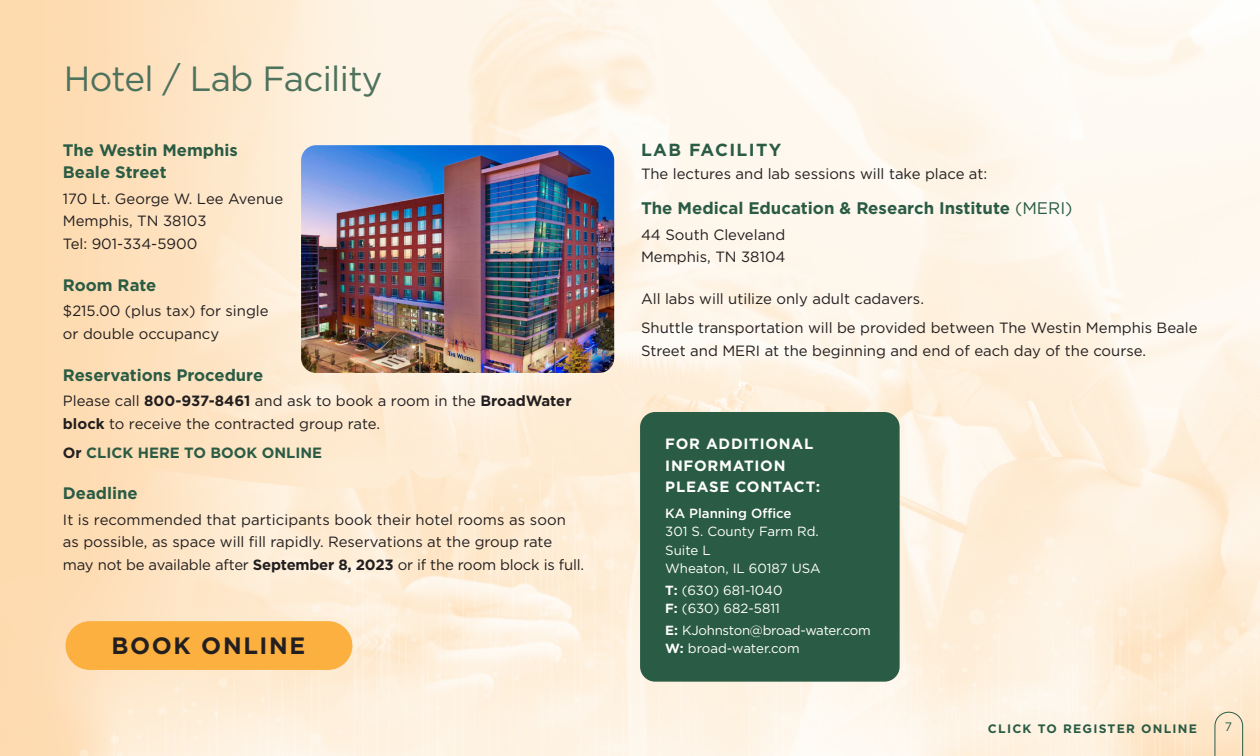
<style>
.page{position:relative;width:1260px;height:756px;background:#fff}
.page>*{position:absolute;margin:0;border:0;box-sizing:border-box;transform-origin:0 0}
.Page_header{font:35px "Gotham";letter-spacing:-.02em;color:#4d725d}
.Page_header-2{font:700 23.62px "Gotham";letter-spacing:.07em;color:#231f20}
.Subhead-small_blue_c{font:700 17.5px "Gotham";letter-spacing:.08em;color:#2a5b44}
.Body_New{font:700 16.8px "Gotham";color:#2a5b44}
.Body_New-2{font:700 16.62px/22.8px "Gotham";color:#2a5b44}
.Body_New-3{font:14.88px/22.8px "Gotham";color:#231f20}
.Subhead-small_blue_c-2{font:700 14.88px/21.5px "Gotham";letter-spacing:.05em;color:#fff}
.Body_New-4{font:700 14.88px "Gotham";color:#2a5b44}
.Body_New-5{font:13.3px/18.2px "Gotham";letter-spacing:-.005em;color:#fff}
.t1{font:700 12.25px "Gotham";letter-spacing:.1em;color:#2a5b44}
.t2{font:12.25px "Gotham";color:#2a5b44}
.s1{font-weight:700}
.s2{color:#231f20}
.s3{font-weight:400}
.s4{font-weight:500}
</style>
<div class="page">
<img style="left:0;top:0;width:1260px;height:756px">
<img style="left:301px;top:145px;width:313px;height:228px">
<div style="left:640px;top:412px;width:260px;height:270px;background:#2a5b44;border-radius:15px"></div>
<svg style="left:1214px;top:712px;width:29px;height:44px"></svg>
<div style="left:66px;top:621px;width:286px;height:49px;background:#fbb03f;border-radius:24px"></div>
<p class="Page_header" style="left:64px;top:56px;width:320px">Hotel / Lab Facility</p>
<p class="Body_New-2" style="left:63px;top:138px;width:176px">The Westin Memphis<br>Beale Street</p>
<p class="Body_New-3" style="left:63px;top:187px;width:222px">170 Lt. George W. Lee Avenue<br>Memphis, TN 38103<br>Tel: 901-334-5900</p>
<p class="Body_New-2" style="left:63px;top:273px;width:95px">Room Rate</p>
<p class="Body_New-3" style="left:63px;top:299px;width:207px">$215.00 (plus tax) for single or double occupancy</p>
<p class="Body_New-2" style="left:63px;top:363px;width:202px">Reservations Procedure</p>
<p class="Body_New-3" style="left:63px;top:389px;width:510px">Please call <span class="s1">800-937-8461</span> and ask to book a room in the <span class="s1">BroadWater block</span> to receive the contracted group rate.</p>
<p class="Body_New-4" style="left:63px;top:442px;width:261px"><span class="s2">Or</span> CLICK HERE TO BOOK ONLINE</p>
<p class="Body_New-2" style="left:63px;top:482px;width:76px">Deadline</p>
<p class="Body_New-3" style="left:63px;top:508px;width:523px">It is recommended that participants book their hotel rooms as soon as possible, as space will fill rapidly. Reservations at the group rate may not be available after <span class="s1">September 8, 2023</span> or if the room block is full.</p>
<p class="Page_header-2" style="left:111px;top:630px;width:195px">BOOK ONLINE</p>
<p class="Subhead-small_blue_c" style="left:641px;top:139px;width:142px">LAB FACILITY</p>
<p class="Body_New-3" style="left:641px;top:162px;width:348px">The lectures and lab sessions will take place at:</p>
<p class="Body_New" style="left:641px;top:197px;width:433px">The Medical Education &amp; Research Institute <span class="s3">(MERI)</span></p>
<p class="Body_New-3" style="left:641px;top:223px;width:146px">44 South Cleveland<br>Memphis, TN 38104</p>
<p class="Body_New-3" style="left:641px;top:287px;width:284px">All labs will utilize only adult cadavers.</p>
<p class="Body_New-3" style="left:641px;top:316px;width:558px">Shuttle transportation will be provided between The Westin Memphis Beale<br>Street and MERI at the beginning and end of each day of the course.</p>
<p class="Subhead-small_blue_c-2" style="left:665px;top:433px;width:157px">FOR ADDITIONAL<br>INFORMATION<br>PLEASE CONTACT:</p>
<p class="Body_New-5" style="left:665px;top:504px;width:157px"><span class="s4">KA Planning Office<br></span>301 S. County Farm Rd.<br>Suite L<br>Wheaton, IL 60187 USA</p>
<p class="Body_New-5" style="left:665px;top:581px;width:119px"><span class="s1">T:</span> (630) 681-1040<br><span class="s1">F:</span> (630) 682-5811</p>
<p class="Body_New-5" style="left:665px;top:621px;width:207px"><span class="s1">E:</span> KJohnston@broad-water.com<br><span class="s1">W:</span> broad-water.com</p>
<p class="t1" style="left:988px;top:720px;width:211px">CLICK TO REGISTER ONLINE</p>
<p class="t2" style="left:1225px;top:719px;width:9px">7</p>
</div>
